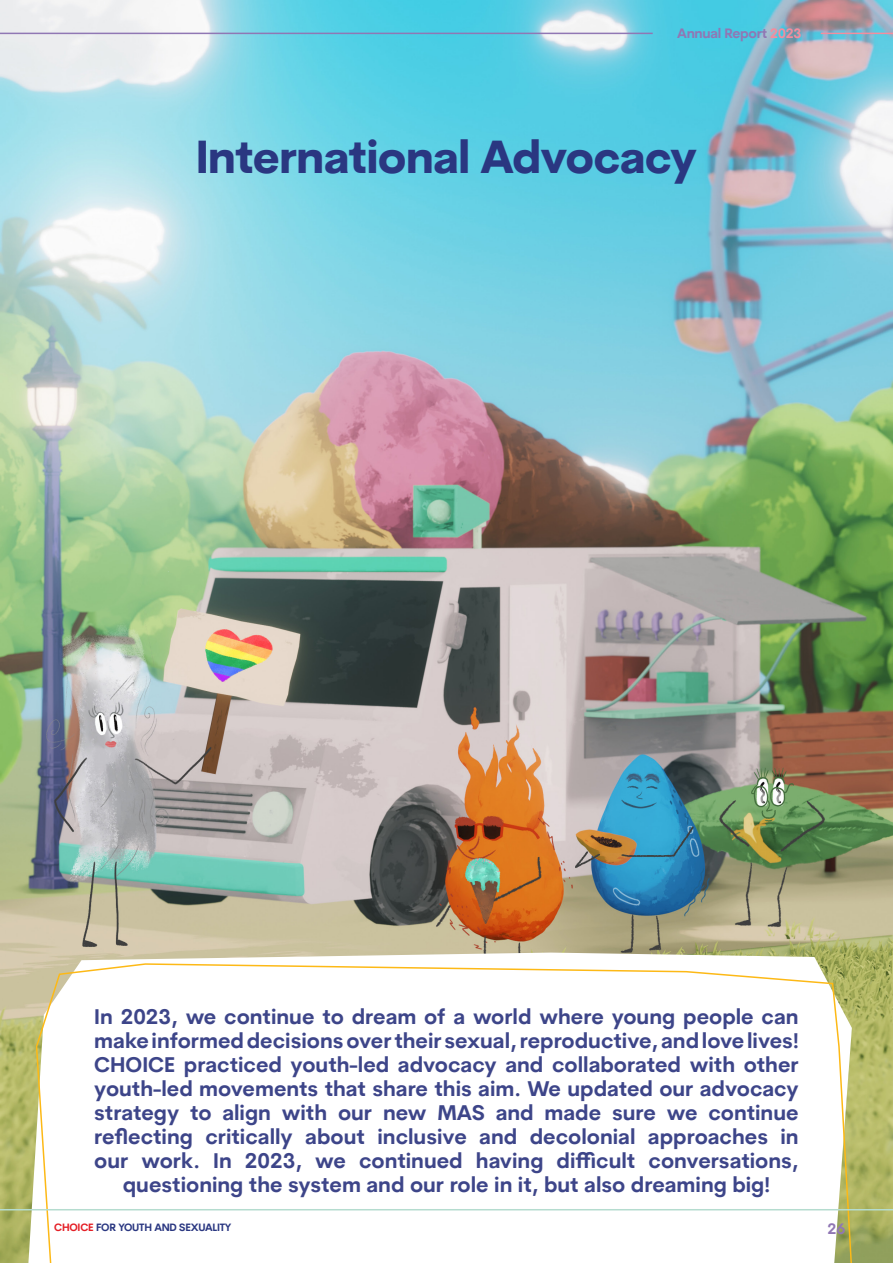
<style>
.page{position:relative;width:893px;height:1263px;background:#fff}
.page>*{position:absolute;margin:0;border:0;box-sizing:border-box;transform-origin:0 0}
.t1{font:800 45px "Cerebri Sans Pro";letter-spacing:-.02em;color:#2a3781}
.t2{font:700 21px/24px "Cerebri Sans Pro";color:#3d4589;text-align:center}
.t3{font:700 15px "Cerebri Sans Pro";color:#9077b4}
.t4{font:700 13.5px "Cerebri Sans Pro";letter-spacing:-.02em;color:#9077b4}
.t5{font:700 10.5px "Cerebri Sans Pro";letter-spacing:-.02em;color:#2a3781}
.s1{color:#f48d9e}
.s2{color:#e41f26}
</style>
<div class="page">
<img style="left:0;top:0;width:893px;height:1263px">
<svg style="left:28px;top:952px;width:824px;height:311px"></svg>
<svg style="left:35px;top:962px;width:819px;height:301px"></svg>
<hr style="left:0;top:33px;width:653px;height:1px;background:#9077b4">
<hr style="left:0;top:1209px;width:893px;height:1px;background:#b5dccf">
<hr style="left:821px;top:33px;width:72px;height:1px;background:#f48d9e">
<p class="t4" style="left:677px;top:24px;width:126px">Annual Report <span class="s1">2023</span></p>
<h1 class="t1" style="left:196px;top:124px;width:503px">International Advocacy</h1>
<h3 class="t2" style="left:94px;top:1003px;width:706px">In 2023, we continue to dream of a world where young people can make informed decisions over their sexual, reproductive, and love lives!<br>CHOICE practiced youth-led advocacy and collaborated with other youth-led movements that share this aim. We updated our advocacy strategy to align with our new MAS and made sure we continue reflecting critically about inclusive and decolonial approaches in our work. In 2023, we continued having difficult conversations, questioning the system and our role in it, but also dreaming big!</h3>
<p class="t5" style="left:54px;top:1219px;width:179px"><span class="s2">CHOICE</span> FOR YOUTH AND SEXUALITY</p>
<p class="t3" style="left:827px;top:1218px;width:19px">26</p>
</div>
